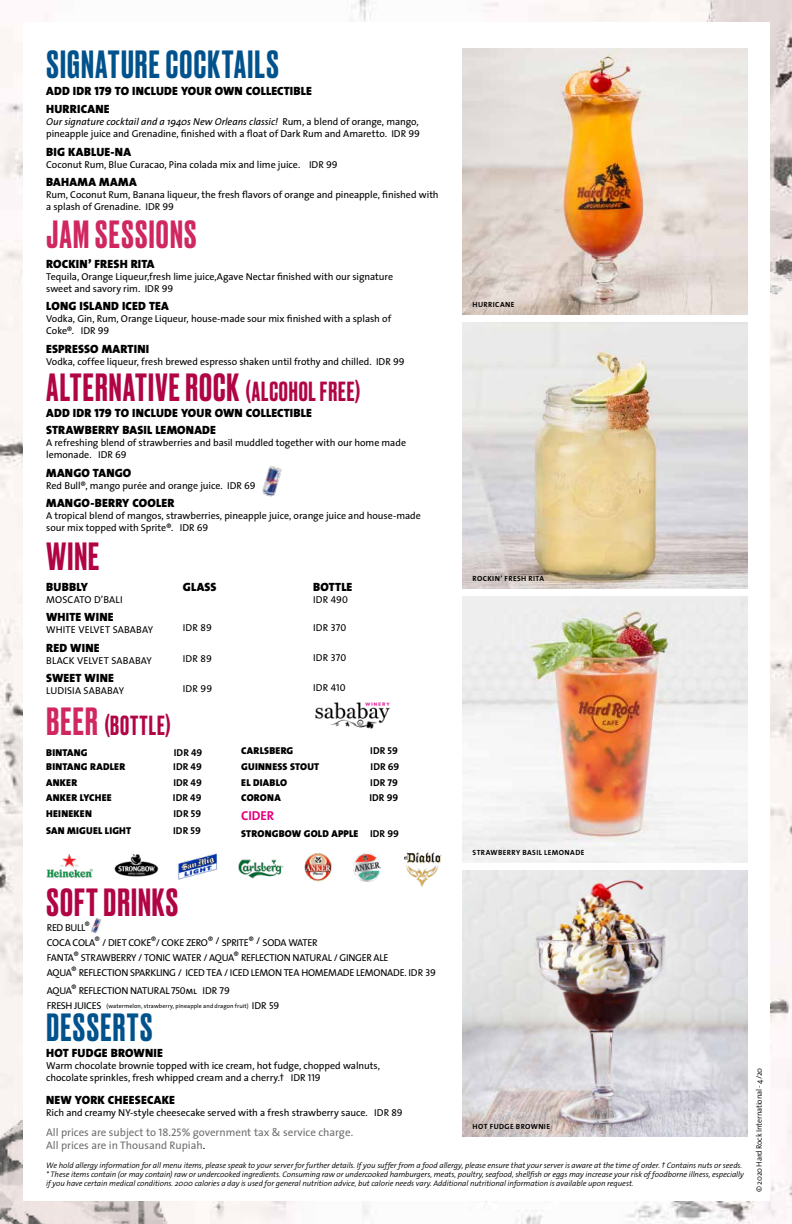
<style>
.page{position:relative;width:792px;height:1224px;background:#fff}
.page>*{position:absolute;margin:0;border:0;box-sizing:border-box;transform-origin:0 0}
.t1{font:500 37px "Druk";letter-spacing:.03em;color:#b10444}
.t2{font:500 37px "Druk";letter-spacing:.035em;color:#00528d}
.t3{font:500 37px "Druk";letter-spacing:.035em;color:#d02760}
.t4{font:500 26px "Druk";letter-spacing:.035em;color:#b10444}
.t5{font:13px "The Sans Bold Caps";letter-spacing:-.005em;color:#e6007d}
.t6{font:12px "The Sans Black Caps";letter-spacing:.015em;color:#000}
.t7{font:12px "The Sans Black Caps";letter-spacing:.04em;color:#000}
.t8{font:11px/13.2px "The Sans";color:#706f6f}
.t9{font:10px/12px "The Sans";letter-spacing:-.01em;color:#000}
.t10{font:10px "The Sans Black Caps";letter-spacing:.025em;color:#000}
.t11{font:10px "The Sans Caps";letter-spacing:.01em;color:#000}
.t12{font:10px "The Sans Bold Caps";letter-spacing:.005em;color:#000}
.t13{font:10px "The Sans";letter-spacing:.015em;color:#000}
.t14{font:italic 300 8px/9px "The Sans";letter-spacing:-.01em;color:#000}
.t15{font:300 8px "The Sans";letter-spacing:-.03em;color:#000}
.t16{font:7.5px "The Sans Bold Caps";letter-spacing:.05em;color:#000}
.t17{font:6px "The Sans";letter-spacing:.015em;color:#000}
.s1{font-style:italic}
.s2{font-family:"The Sans Caps"}
.s3{font-size:26px}
.s4{font-size:37px;color:#d02760}
.s5{font-family:"The Sans Bold Caps"}
.s6{font-family:"The Sans Caps";font-size:10px}
.s7{color:#000}
</style>
<div class="page">
<img style="left:0;top:0;width:792px;height:1224px">
<img style="left:0;top:928px;width:343px;height:296px">
<img style="left:656px;top:0;width:136px;height:741px">
<div style="left:23px;top:23px;width:746px;height:1178px;background:#fff"></div>
<img style="left:463px;top:871px;width:284px;height:265px">
<img style="left:463px;top:597px;width:284px;height:265px">
<img style="left:463px;top:323px;width:284px;height:265px">
<img style="left:463px;top:49px;width:284px;height:265px">
<img style="left:315px;top:702px;width:75px;height:26px">
<img style="left:262px;top:466px;width:20px;height:31px">
<img style="left:238px;top:860px;width:45px;height:19px">
<img style="left:47px;top:853px;width:45px;height:25px">
<img style="left:178px;top:853px;width:39px;height:27px">
<img style="left:304px;top:853px;width:28px;height:29px">
<img style="left:354px;top:853px;width:27px;height:28px">
<img style="left:404px;top:852px;width:38px;height:35px">
<img style="left:114px;top:855px;width:45px;height:22px">
<img style="left:91px;top:918px;width:11px;height:15px">
<h1 class="t2" style="left:47px;top:39px;width:234px">SIGNATURE COCKTAILS</h1>
<p class="t6" style="left:46px;top:99px;width:65px">HURRICANE</p>
<p class="t9" style="left:46px;top:116px;width:375px"><span class="s1">Our signature cocktail and a 1940s New Orleans classic!</span> Rum, a blend of orange, mango, pineapple juice and Grenadine, finished with a float of Dark Rum and Amaretto. <span class="s2">IDR 99</span></p>
<p class="t6" style="left:46px;top:142px;width:86px">BIG KABLUE-NA</p>
<p class="t9" style="left:46px;top:158px;width:293px">Coconut Rum, Blue Curacao, Pina colada mix and lime juice. <span class="s2">IDR 99</span></p>
<p class="t7" style="left:46px;top:172px;width:92px">BAHAMA MAMA</p>
<p class="t9" style="left:46px;top:189px;width:394px">Rum, Coconut Rum, Banana liqueur, the fresh flavors of orange and pineapple, finished with a splash of Grenadine. <span class="s2">IDR 99</span></p>
<p class="t6" style="left:46px;top:81px;width:267px">ADD IDR 179 TO INCLUDE YOUR OWN COLLECTIBLE</p>
<h1 class="t3" style="left:47px;top:209px;width:152px">JAM SESSIONS</h1>
<p class="t6" style="left:46px;top:254px;width:110px">ROCKIN’ FRESH RITA</p>
<p class="t9" style="left:46px;top:270px;width:348px">Tequila, Orange Liqueur,fresh lime juice,Agave Nectar finished with our signature sweet and savory rim. <span class="s2">IDR 99</span></p>
<p class="t6" style="left:46px;top:296px;width:124px">LONG ISLAND ICED TEA</p>
<p class="t9" style="left:46px;top:313px;width:347px">Vodka, Gin, Rum, Orange Liqueur, house-made sour mix finished with a splash of<br>Coke®. <span class="s2">IDR 99</span></p>
<p class="t6" style="left:46px;top:339px;width:105px">ESPRESSO MARTINI</p>
<p class="t9" style="left:46px;top:355px;width:360px">Vodka, coffee liqueur, fresh brewed espresso shaken until frothy and chilled. <span class="s2">IDR 99</span></p>
<h1 class="t1" style="left:47px;top:362px;width:315px">ALTERNATIVE ROCK <span class="s3">(ALCOHOL FREE)</span></h1>
<p class="t6" style="left:46px;top:420px;width:171px">STRAWBERRY BASIL LEMONADE</p>
<p class="t9" style="left:46px;top:436px;width:361px">A refreshing blend of strawberries and basil muddled together with our home made lemonade. <span class="s2">IDR 69</span></p>
<p class="t6" style="left:46px;top:462px;width:87px">MANGO TANGO</p>
<p class="t9" style="left:46px;top:479px;width:211px">Red Bull®, mango purée and orange juice. <span class="s2">IDR 69</span></p>
<p class="t6" style="left:46px;top:493px;width:130px">MANGO-BERRY COOLER</p>
<p class="t9" style="left:46px;top:509px;width:376px">A tropical blend of mangos, strawberries, pineapple juice, orange juice and house-made sour mix topped with Sprite®. <span class="s2">IDR 69</span></p>
<p class="t6" style="left:46px;top:402px;width:267px">ADD IDR 179 TO INCLUDE YOUR OWN COLLECTIBLE</p>
<h1 class="t1" style="left:47px;top:531px;width:54px">WINE</h1>
<p class="t6" style="left:46px;top:576px;width:43px">BUBBLY</p>
<p class="t13" style="left:46px;top:591px;width:78px">MOSCATO D’BALI</p>
<p class="t6" style="left:46px;top:607px;width:69px">WHITE WINE</p>
<p class="t11" style="left:46px;top:621px;width:109px">WHITE VELVET SABABAY</p>
<p class="t6" style="left:46px;top:637px;width:55px">RED WINE</p>
<p class="t11" style="left:46px;top:652px;width:107px">BLACK VELVET SABABAY</p>
<p class="t6" style="left:46px;top:668px;width:69px">SWEET WINE</p>
<p class="t11" style="left:46px;top:682px;width:79px">LUDISIA SABABAY</p>
<p class="t6" style="left:183px;top:576px;width:35px">GLASS</p>
<p class="t11" style="left:183px;top:619px;width:31px">IDR 89</p>
<p class="t11" style="left:183px;top:650px;width:31px">IDR 89</p>
<p class="t11" style="left:183px;top:680px;width:31px">IDR 99</p>
<h2 class="t4" style="left:47px;top:708px;width:126px"><span class="s4">BEER</span> (BOTTLE)</h2>
<p class="t10" style="left:46px;top:744px;width:43px">BINTANG</p>
<p class="t12" style="left:174px;top:744px;width:30px">IDR 49</p>
<p class="t10" style="left:46px;top:758px;width:81px">BINTANG RADLER</p>
<p class="t12" style="left:173px;top:758px;width:30px">IDR 49</p>
<p class="t10" style="left:46px;top:774px;width:33px">ANKER</p>
<p class="t12" style="left:173px;top:774px;width:30px">IDR 49</p>
<p class="t10" style="left:46px;top:790px;width:67px">ANKER LYCHEE</p>
<p class="t12" style="left:173px;top:790px;width:30px">IDR 49</p>
<p class="t10" style="left:46px;top:805px;width:47px">HEINEKEN</p>
<p class="t12" style="left:174px;top:805px;width:29px">IDR 59</p>
<p class="t10" style="left:46px;top:822px;width:87px">SAN MIGUEL LIGHT</p>
<p class="t12" style="left:173px;top:822px;width:29px">IDR 59</p>
<p class="t6" style="left:313px;top:576px;width:41px">BOTTLE</p>
<p class="t11" style="left:313px;top:591px;width:36px">IDR 490</p>
<p class="t11" style="left:313px;top:619px;width:35px">IDR 370</p>
<p class="t11" style="left:313px;top:649px;width:35px">IDR 370</p>
<p class="t11" style="left:313px;top:679px;width:34px">IDR 410</p>
<p class="t10" style="left:241px;top:742px;width:53px">CARLSBERG</p>
<p class="t12" style="left:370px;top:742px;width:29px">IDR 59</p>
<p class="t10" style="left:241px;top:758px;width:79px">GUINNESS STOUT</p>
<p class="t12" style="left:371px;top:758px;width:30px">IDR 69</p>
<p class="t10" style="left:241px;top:774px;width:48px">EL DIABLO</p>
<p class="t12" style="left:370px;top:774px;width:29px">IDR 79</p>
<p class="t10" style="left:241px;top:789px;width:41px">CORONA</p>
<p class="t12" style="left:369px;top:789px;width:30px">IDR 99</p>
<h3 class="t5" style="left:241px;top:805px;width:34px">CIDER</h3>
<p class="t10" style="left:241px;top:825px;width:159px">STRONGBOW GOLD APPLE <span class="s5">IDR 99</span></p>
<p class="t16" style="left:473px;top:298px;width:43px">HURRICANE</p>
<p class="t16" style="left:473px;top:572px;width:73px">ROCKIN’ FRESH RITA</p>
<p class="t16" style="left:473px;top:846px;width:113px">STRAWBERRY BASIL LEMONADE</p>
<h1 class="t1" style="left:47px;top:877px;width:133px">SOFT DRINKS</h1>
<p class="t9" style="left:47px;top:920px;width:391px;line-height:15px">RED BULL®<br>COCA COLA® / DIET COKE®/ COKE ZERO® / SPRITE® / SODA WATER<br>FANTA® STRAWBERRY / TONIC WATER / AQUA® REFLECTION NATURAL / GINGER ALE<br>AQUA® REFLECTION SPARKLING / ICED TEA / ICED LEMON TEA HOMEMADE LEMONADE. <span class="s2">IDR 39</span></p>
<p class="t9" style="left:47px;top:984px;width:185px"><span class="s2">AQUA</span>® REFLECTION NATURAL <span class="s2">750ml IDR 79</span></p>
<p class="t17" style="left:47px;top:1001px;width:203px"><span class="s6">FRESH JUICES</span> (watermelon, strawberry, pineapple and dragon fruit)</p>
<p class="t11" style="left:252px;top:997px;width:29px">IDR 59</p>
<h1 class="t2" style="left:47px;top:1002px;width:107px">DESSERTS</h1>
<p class="t6" style="left:46px;top:1042px;width:118px">HOT FUDGE BROWNIE</p>
<p class="t9" style="left:46px;top:1059px;width:335px">Warm chocolate brownie topped with ice cream, hot fudge, chopped walnuts, chocolate sprinkles, fresh whipped cream and a cherry.† <span class="s2">IDR 119</span></p>
<p class="t6" style="left:46px;top:1089px;width:130px">NEW YORK CHEESECAKE</p>
<p class="t9" style="left:46px;top:1106px;width:358px">Rich and creamy NY-style cheesecake served with a fresh strawberry sauce. <span class="s2">IDR 89</span></p>
<p class="t8" style="left:46px;top:1125px;width:309px">All prices are subject to <span class="s2">18.25%</span> government tax &amp; service charge.<br>All prices are in Thousand Rupiah<span class="s7">.</span></p>
<p class="t16" style="left:473px;top:1121px;width:79px">HOT FUDGE BROWNIE</p>
<p class="t14" style="left:46px;top:1161px;width:699px">We hold allergy information for all menu items, please speak to your server for further details. If you suffer from a food allergy, please ensure that your server is aware at the time of order. † Contains nuts or seeds. * These items contain (or may contain) raw or undercooked ingredients. Consuming raw or undercooked hamburgers, meats, poultry, seafood, shellfish or eggs may increase your risk of foodborne illness, especially if you have certain medical conditions. 2000 calories a day is used for general nutrition advice, but calorie needs vary. Additional nutritional information is available upon request.</p>
<p class="t15" style="left:752px;top:1192px;width:126px;rotate:-90deg">© 2020 Hard Rock International - 4/20</p>
</div>
